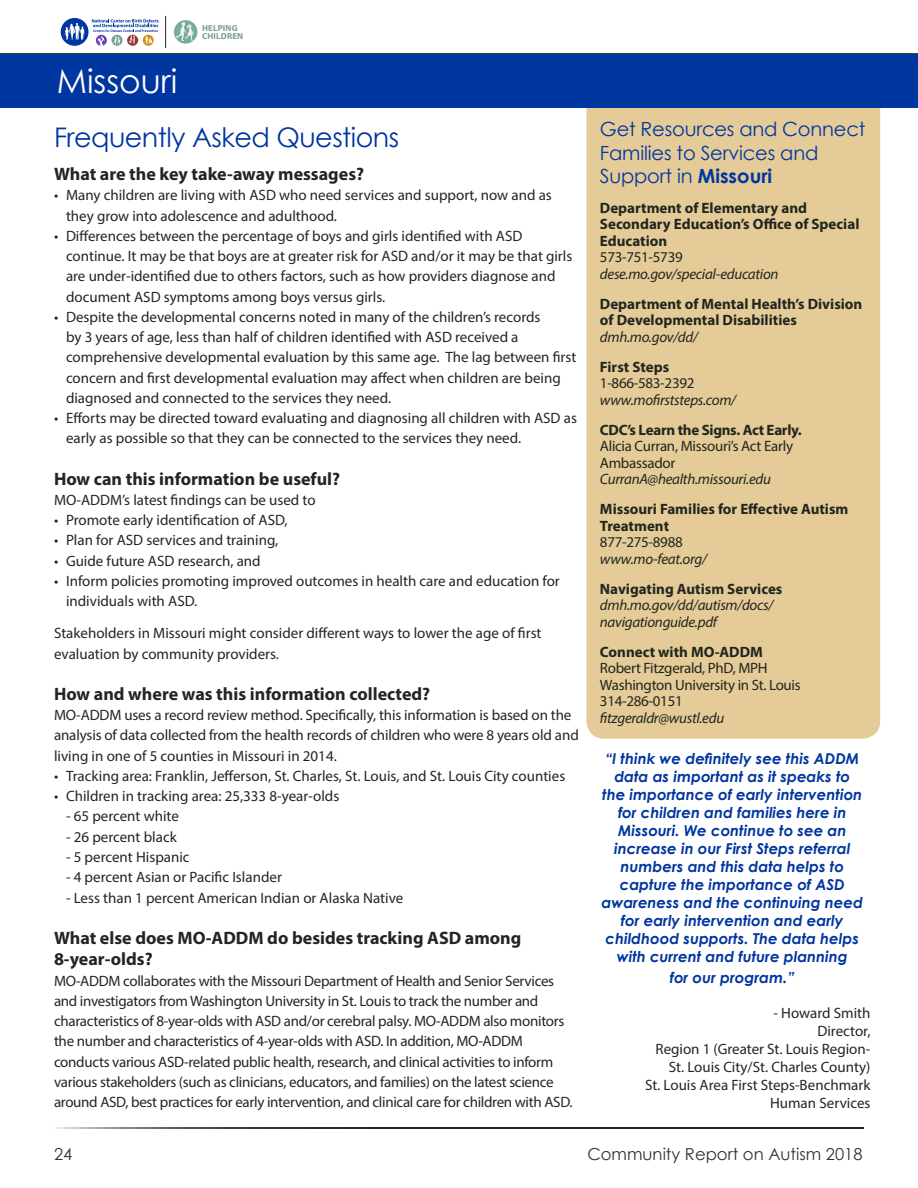
<style>
.page{position:relative;width:918px;height:1188px;background:#fff}
.page>*{position:absolute;margin:0;border:0;box-sizing:border-box;transform-origin:0 0}
.t1{font:33px "Century Gothic";color:#fff}
.t2{font:27px "Century Gothic";letter-spacing:-.02em;color:#0036a0}
.t3{font:19.5px/23.4px "Century Gothic";letter-spacing:-.01em;color:#0036a0}
.t4{font:700 18px/21px "Myriad Pro";color:#222620}
.t5{font:16.5px "Century Gothic";color:#2c333b}
.Paragraph_Style_1{font:15px/20.2px "Myriad Pro";color:#222620}
.Paragraph_Style_1-2{font:15px/20.2px "Myriad Pro";letter-spacing:-.02em;color:#222620}
.t6{font:italic 700 15px/18px "Century Gothic";color:#0036a0;text-align:center}
.t7{font:700 15px/16.5px "Myriad Pro";color:#222620}
.t8{font:italic 15px/16.5px "Myriad Pro";letter-spacing:-.02em;color:#222620}
.t9{font:700 15px "Myriad Pro";letter-spacing:-.02em;color:#222620}
.t10{font:700 8.7px/8.7px "Myriad Pro";letter-spacing:.02em;color:#789d92}
.s1{font-weight:700}
</style>
<div class="page">
<svg style="left:55px;top:1127px;width:809px;height:1px"></svg>
<hr style="left:0;top:53px;width:918px;height:1px;background:#222620">
<svg style="left:61px;top:18px;width:98px;height:28px"></svg>
<svg style="left:175px;top:21px;width:21px;height:22px"></svg>
<div style="left:173px;top:19px;width:25px;height:26px;border:1px solid #fff;border-radius:50%"></div>
<hr style="left:165px;top:16px;width:1px;height:32px;background:#222620">
<div style="left:586px;top:108px;width:294px;height:631px;background:#e4cb97"></div>
<div style="left:0;top:54px;width:918px;height:54px;background:#0036a0"></div>
<p class="t10" style="left:202px;top:23px;width:43px">HELPING<br>CHILDREN</p>
<p class="t1" style="left:57px;top:58px;width:122px">Missouri</p>
<p class="t2" style="left:54px;top:119px;width:347px">Frequently Asked Questions</p>
<p class="t4" style="left:54px;top:163px;width:312px">What are the key take-away messages?</p>
<p class="Paragraph_Style_1" style="left:66px;top:185px;width:487px;text-indent:-12px">• Many children are living with ASD who need services and support, now and as they grow into adolescence and adulthood.</p>
<p class="Paragraph_Style_1" style="left:66px;top:226px;width:508px;text-indent:-12px">• Differences between the percentage of boys and girls identified with ASD continue. It may be that boys are at greater risk for ASD and/or it may be that girls are under-identified due to others factors, such as how providers diagnose and document ASD symptoms among boys versus girls.</p>
<p class="Paragraph_Style_1" style="left:66px;top:307px;width:512px;text-indent:-12px">• Despite the developmental concerns noted in many of the children’s records<br>by 3 years of age, less than half of children identified with ASD received a comprehensive developmental evaluation by this same age. The lag between first concern and first developmental evaluation may affect when children are being diagnosed and connected to the services they need.</p>
<p class="Paragraph_Style_1" style="left:66px;top:408px;width:512px;text-indent:-12px">• Efforts may be directed toward evaluating and diagnosing all children with ASD as early as possible so that they can be connected to the services they need.</p>
<p class="t4" style="left:54px;top:467px;width:288px">How can this information be useful?</p>
<p class="Paragraph_Style_1" style="left:54px;top:490px;width:263px">MO-ADDM’s latest findings can be used to</p>
<p class="Paragraph_Style_1" style="left:54px;top:510px;width:235px">• Promote early identification of ASD,</p>
<p class="Paragraph_Style_1" style="left:54px;top:530px;width:226px">• Plan for ASD services and training,</p>
<p class="Paragraph_Style_1" style="left:54px;top:550px;width:208px">• Guide future ASD research, and</p>
<p class="Paragraph_Style_1" style="left:66px;top:571px;width:495px;text-indent:-12px">• Inform policies promoting improved outcomes in health care and education for individuals with ASD.</p>
<p class="Paragraph_Style_1" style="left:54px;top:623px;width:489px">Stakeholders in Missouri might consider different ways to lower the age of first evaluation by community providers.</p>
<p class="t4" style="left:54px;top:683px;width:378px">How and where was this information collected?</p>
<p class="Paragraph_Style_1" style="left:54px;top:705px;width:526px">MO-ADDM uses a record review method. Specifically, this information is based on the analysis of data collected from the health records of children who were 8 years old and living in one of 5 counties in Missouri in 2014.</p>
<p class="Paragraph_Style_1" style="left:54px;top:766px;width:513px">• Tracking area: Franklin, Jefferson, St. Charles, St. Louis, and St. Louis City counties</p>
<p class="Paragraph_Style_1" style="left:54px;top:786px;width:287px">• Children in tracking area: 25,333 8-year-olds</p>
<p class="Paragraph_Style_1" style="left:66px;top:806px;width:114px">- 65 percent white</p>
<p class="Paragraph_Style_1" style="left:66px;top:826px;width:112px">- 26 percent black</p>
<p class="Paragraph_Style_1" style="left:66px;top:847px;width:125px">- 5 percent Hispanic</p>
<p class="Paragraph_Style_1" style="left:66px;top:867px;width:217px">- 4 percent Asian or Pacific Islander</p>
<p class="Paragraph_Style_1" style="left:66px;top:888px;width:339px">- Less than 1 percent American Indian or Alaska Native</p>
<p class="t4" style="left:54px;top:927px;width:469px">What else does MO-ADDM do besides tracking ASD among<br>8-year-olds?</p>
<p class="Paragraph_Style_1-2" style="left:54px;top:970px;width:520px">MO-ADDM collaborates with the Missouri Department of Health and Senior Services and investigators from Washington University in St. Louis to track the number and characteristics of 8-year-olds with ASD and/or cerebral palsy. MO-ADDM also monitors the number and characteristics of 4-year-olds with ASD. In addition, MO-ADDM conducts various ASD-related public health, research, and clinical activities to inform various stakeholders (such as clinicians, educators, and families) on the latest science around ASD, best practices for early intervention, and clinical care for children with ASD.</p>
<p class="t3" style="left:600px;top:117px;width:267px">Get Resources and Connect<br>Families to Services and<br>Support in <span class="s1">Missouri</span></p>
<p class="t7" style="left:600px;top:199px;width:261px">Department of Elementary and<br>Secondary Education’s Office of Special<br>Education</p>
<p class="Paragraph_Style_1-2" style="left:600px;top:247px;width:84px">573-751-5739</p>
<p class="t8" style="left:600px;top:265px;width:180px">dese.mo.gov/special-education</p>
<p class="t7" style="left:600px;top:295px;width:264px">Department of Mental Health’s Division of Developmental Disabilities</p>
<p class="t8" style="left:600px;top:328px;width:100px">dmh.mo.gov/dd/</p>
<p class="t7" style="left:600px;top:358px;width:71px">First Steps</p>
<p class="Paragraph_Style_1" style="left:600px;top:373px;width:96px">1-866-583-2392</p>
<p class="t8" style="left:600px;top:391px;width:138px">www.mofirststeps.com/</p>
<p class="t9" style="left:600px;top:420px;width:203px">CDC’s Learn the Signs. Act Early.</p>
<p class="Paragraph_Style_1-2" style="left:600px;top:438px;width:195px;line-height:16.5px">Alicia Curran, Missouri’s Act Early<br>Ambassador</p>
<p class="t8" style="left:600px;top:471px;width:173px">CurranA@health.missouri.edu</p>
<p class="t7" style="left:600px;top:501px;width:250px">Missouri Families for Effective Autism<br>Treatment</p>
<p class="Paragraph_Style_1-2" style="left:600px;top:532px;width:84px">877-275-8988</p>
<p class="t8" style="left:600px;top:550px;width:109px">www.mo-feat.org/</p>
<p class="t7" style="left:600px;top:580px;width:184px">Navigating Autism Services</p>
<p class="t8" style="left:600px;top:597px;width:175px">dmh.mo.gov/dd/autism/docs/ navigationguide.pdf</p>
<p class="t7" style="left:600px;top:643px;width:164px">Connect with MO-ADDM</p>
<p class="Paragraph_Style_1-2" style="left:600px;top:658px;width:169px">Robert Fitzgerald, PhD, MPH</p>
<p class="Paragraph_Style_1-2" style="left:600px;top:675px;width:202px">Washington University in St. Louis</p>
<p class="Paragraph_Style_1" style="left:600px;top:691px;width:84px">314-286-0151</p>
<p class="t8" style="left:600px;top:709px;width:126px">fitzgeraldr@wustl.edu</p>
<p class="t6" style="left:601px;top:749px;width:263px">“I think we definitely see this ADDM data as important as it speaks to the importance of early intervention for children and families here in Missouri. We continue to see an increase in our First Steps referral numbers and this data helps to capture the importance of ASD awareness and the continuing need for early intervention and early childhood supports. The data helps with current and future planning</p>
<p class="t6" style="left:670px;top:968px;width:126px">for our program.”</p>
<p class="Paragraph_Style_1" style="left:773px;top:1003px;width:99px">- Howard Smith</p>
<p class="Paragraph_Style_1" style="left:656px;top:1022px;width:216px;line-height:18px;text-align:right">Director,<br>Region 1 (Greater St. Louis Region-<br>St. Louis City/St. Charles County)</p>
<p class="Paragraph_Style_1" style="left:645px;top:1076px;width:227px;line-height:18px;text-align:right">St. Louis Area First Steps-Benchmark<br>Human Services</p>
<p class="t5" style="left:54px;top:1143px;width:20px">24</p>
<p class="t5" style="left:587px;top:1143px;width:277px">Community Report on Autism 2018</p>
</div>
